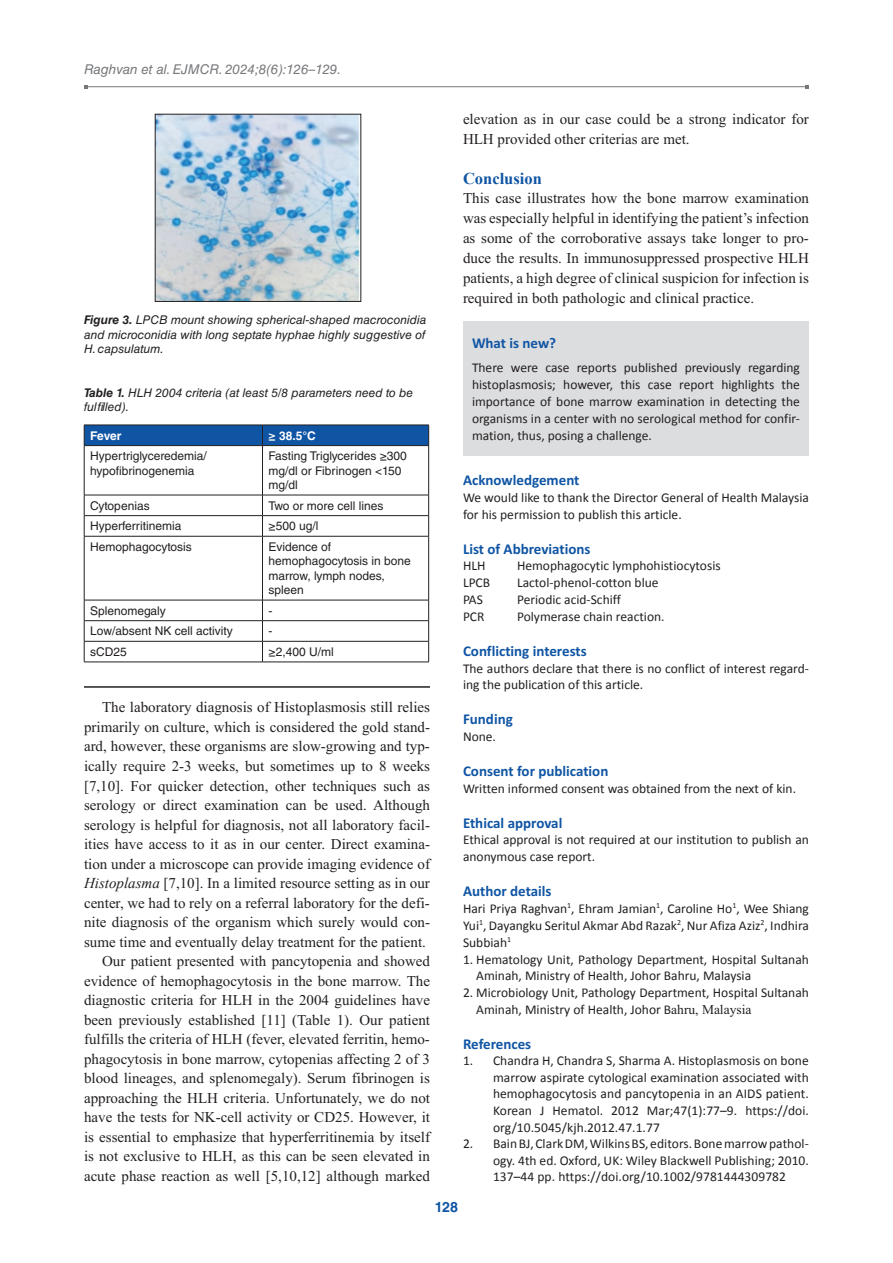
<style>
.page{position:relative;width:893px;height:1263px;background:#fff}
.page>*{position:absolute;margin:0;border:0;box-sizing:border-box;transform-origin:0 0}
.t1{font:700 16.5px "Times New Roman";color:#1055a4}
.t2{font:15px/19.5px "Times New Roman";color:#231f20;text-align:right}
.t3{font:700 15px "Calibri";color:#1055a4}
.t4{font:700 14.25px "Helvetica LT Std";color:#1055a4}
.t5{font:13.5px/16.8px "Calibri";color:#231f20}
.t6{font:italic 13.5px "Helvetica LT Std";color:#76787b}
.t7{font:12px/14.4px "Helvetica LT Std";color:#231f20}
.t8{font:italic 12px/14.4px "Helvetica LT Std";color:#231f20;text-align:justify}
.t9{font:700 12px "Helvetica LT Std";letter-spacing:-.015em;color:#fff}
.s1{font-weight:700}
.s2{font-style:italic}
.s3{font-family:"Times New Roman"}
</style>
<div class="page">
<hr style="left:85px;top:86px;width:722px;height:1px;background:#76787b">
<div style="left:463px;top:322px;width:346px;height:34px;background:#dcdddf"></div>
<div style="left:463px;top:353px;width:346px;height:103px;background:#dcdddf"></div>
<img style="left:157px;top:116px;width:202px;height:184px">
<div style="left:155px;top:114px;width:206px;height:188px;border:1px solid #231f20"></div>
<div style="left:84px;top:425px;width:345px;height:20px;background:#1055a4"></div>
<hr style="left:84px;top:445px;width:178px;height:1px;background:#231f20">
<hr style="left:84px;top:446px;width:1px;height:49px;background:#231f20">
<hr style="left:262px;top:445px;width:167px;height:1px;background:#231f20">
<hr style="left:262px;top:446px;width:1px;height:49px;background:#231f20">
<hr style="left:428px;top:446px;width:1px;height:49px;background:#231f20">
<hr style="left:84px;top:495px;width:178px;height:1px;background:#231f20">
<hr style="left:262px;top:495px;width:167px;height:1px;background:#231f20">
<hr style="left:84px;top:515px;width:178px;height:1px;background:#231f20">
<svg style="left:84px;top:495px;width:1px;height:41px"></svg>
<hr style="left:262px;top:515px;width:167px;height:1px;background:#231f20">
<svg style="left:262px;top:495px;width:1px;height:41px"></svg>
<svg style="left:428px;top:495px;width:1px;height:41px"></svg>
<hr style="left:84px;top:536px;width:178px;height:1px;background:#231f20">
<hr style="left:84px;top:536px;width:1px;height:64px;background:#231f20">
<hr style="left:262px;top:536px;width:167px;height:1px;background:#231f20">
<hr style="left:262px;top:536px;width:1px;height:64px;background:#231f20">
<hr style="left:428px;top:536px;width:1px;height:64px;background:#231f20">
<hr style="left:84px;top:600px;width:178px;height:1px;background:#231f20">
<hr style="left:262px;top:600px;width:167px;height:1px;background:#231f20">
<hr style="left:84px;top:620px;width:178px;height:1px;background:#231f20">
<hr style="left:262px;top:620px;width:167px;height:1px;background:#231f20">
<hr style="left:84px;top:641px;width:178px;height:1px;background:#231f20">
<svg style="left:84px;top:600px;width:1px;height:62px"></svg>
<hr style="left:262px;top:641px;width:167px;height:1px;background:#231f20">
<svg style="left:262px;top:600px;width:1px;height:62px"></svg>
<svg style="left:428px;top:600px;width:1px;height:62px"></svg>
<hr style="left:84px;top:662px;width:178px;height:1px;background:#231f20">
<hr style="left:262px;top:662px;width:167px;height:1px;background:#231f20">
<hr style="left:84px;top:686px;width:346px;height:2px;background:#231f20">
<p class="t6" style="left:84px;top:61px;width:259px">Raghvan et al. EJMCR. 2024;8(6):126–129.</p>
<p class="t8" style="left:84px;top:313px;width:344px"><span class="s1">Figure 3.</span> LPCB mount showing spherical-shaped macroconidia and microconidia with long septate hyphae highly suggestive of H. capsulatum.</p>
<p class="t8" style="left:84px;top:385px;width:331px"><span class="s1">Table 1.</span> HLH 2004 criteria (at least 5/8 parameters need to be fulfilled).</p>
<p class="t9" style="left:90px;top:428px;width:33px">Fever</p>
<p class="t9" style="left:268px;top:428px;width:49px">≥ 38.5°C</p>
<p class="t7" style="left:90px;top:449px;width:118px">Hypertriglyceredemia/ hypofibrinogenemia</p>
<p class="t7" style="left:268px;top:449px;width:140px">Fasting Triglycerides ≥300 mg/dl or Fibrinogen &lt;150 mg/dl</p>
<p class="t7" style="left:90px;top:498px;width:61px">Cytopenias</p>
<p class="t7" style="left:268px;top:498px;width:116px">Two or more cell lines</p>
<p class="t7" style="left:90px;top:519px;width:93px">Hyperferritinemia</p>
<p class="t7" style="left:268px;top:519px;width:51px">≥500 ug/l</p>
<p class="t7" style="left:90px;top:539px;width:103px">Hemophagocytosis</p>
<p class="t7" style="left:268px;top:539px;width:144px">Evidence of hemophagocytosis in bone marrow, lymph nodes, spleen</p>
<p class="t7" style="left:90px;top:603px;width:77px">Splenomegaly</p>
<p class="t7" style="left:268px;top:603px;width:5px">-</p>
<p class="t7" style="left:90px;top:624px;width:144px">Low/absent NK cell activity</p>
<p class="t7" style="left:268px;top:624px;width:5px">-</p>
<p class="t7" style="left:90px;top:644px;width:38px">sCD25</p>
<p class="t7" style="left:268px;top:644px;width:67px">≥2,400 U/ml</p>
<p class="t2" style="left:84px;top:697px;width:347px">The laboratory diagnosis of Histoplasmosis still relies primarily on culture, which is considered the gold stand&shy;ard, however, these organisms are slow-growing and typ&shy;ically require 2-3 weeks, but sometimes up to 8 weeks [7,10]. For quicker detection, other techniques such as serology or direct examination can be used. Although serology is helpful for diagnosis, not all laboratory facil&shy;ities have access to it as in our center. Direct examina&shy;tion under a microscope can provide imaging evidence of <span class="s2">Histoplasma</span> [7,10]. In a limited resource setting as in our center, we had to rely on a referral laboratory for the defi&shy;nite diagnosis of the organism which surely would con&shy;sume time and eventually delay treatment for the patient.<br>Our patient presented with pancytopenia and showed evidence of hemophagocytosis in the bone marrow. The diagnostic criteria for HLH in the 2004 guidelines have been previously established [11] (Table 1). Our patient fulfills the criteria of HLH (fever, elevated ferritin, hemo&shy;phagocytosis in bone marrow, cytopenias affecting 2 of 3 blood lineages, and splenomegaly). Serum fibrinogen is approaching the HLH criteria. Unfortunately, we do not have the tests for NK-cell activity or CD25. However, it is essential to emphasize that hyperferritinemia by itself is not exclusive to HLH, as this can be seen elevated in acute phase reaction as well [5,10,12] although marked</p>
<p class="t2" style="left:463px;top:109px;width:347px;text-align:left">elevation as in our case could be a strong indicator for<br>HLH provided other criterias are met.</p>
<p class="t1" style="left:463px;top:167px;width:80px">Conclusion</p>
<p class="t2" style="left:463px;top:188px;width:347px;text-align:justify">This case illustrates how the bone marrow examination was especially helpful in identifying the patient’s infection as some of the corroborative assays take longer to pro&shy;duce the results. In immunosuppressed prospective HLH patients, a high degree of clinical suspicion for infection is required in both pathologic and clinical practice.</p>
<p class="t3" style="left:472px;top:334px;width:86px">What is new?</p>
<p class="t5" style="left:472px;top:359px;width:329px;text-align:justify">There were case reports published previously regarding histoplasmosis; however, this case report highlights the importance of bone marrow examination in detecting the organisms in a center with no serological method for confir&shy;mation, thus, posing a challenge.</p>
<p class="t3" style="left:463px;top:471px;width:118px">Acknowledgement</p>
<p class="t5" style="left:463px;top:489px;width:347px">We would like to thank the Director General of Health Malaysia for his permission to publish this article.</p>
<p class="t3" style="left:463px;top:539px;width:129px">List of Abbreviations</p>
<p class="t5" style="left:463px;top:557px;width:24px">HLH</p>
<p class="t5" style="left:517px;top:557px;width:205px">Hemophagocytic lymphohistiocytosis</p>
<p class="t5" style="left:463px;top:574px;width:29px">LPCB</p>
<p class="t5" style="left:517px;top:574px;width:143px">Lactol-phenol-cotton blue</p>
<p class="t5" style="left:463px;top:591px;width:21px">PAS</p>
<p class="t5" style="left:517px;top:591px;width:106px">Periodic acid-Schiff</p>
<p class="t5" style="left:463px;top:608px;width:23px">PCR</p>
<p class="t5" style="left:517px;top:608px;width:149px">Polymerase chain reaction.</p>
<p class="t3" style="left:463px;top:641px;width:125px">Conflicting interests</p>
<p class="t5" style="left:463px;top:660px;width:347px">The authors declare that there is no conflict of interest regard&shy;ing the publication of this article.</p>
<p class="t3" style="left:463px;top:710px;width:51px">Funding</p>
<p class="t5" style="left:463px;top:728px;width:35px">None.</p>
<p class="t3" style="left:463px;top:762px;width:147px">Consent for publication</p>
<p class="t5" style="left:463px;top:780px;width:335px">Written informed consent was obtained from the next of kin.</p>
<p class="t3" style="left:463px;top:813px;width:101px">Ethical approval</p>
<p class="t5" style="left:463px;top:832px;width:347px">Ethical approval is not required at our institution to publish an anonymous case report.</p>
<p class="t3" style="left:463px;top:882px;width:90px">Author details</p>
<p class="t5" style="left:463px;top:900px;width:347px;text-align:justify">Hari Priya Raghvan<sup>1</sup>, Ehram Jamian<sup>1</sup>, Caroline Ho<sup>1</sup>, Wee Shiang Yui<sup>1</sup>, Dayangku Seritul Akmar Abd Razak<sup>2</sup>, Nur Afiza Aziz<sup>2</sup>, Indhira Subbiah<sup>1</sup></p>
<p class="t5" style="left:476px;top:951px;width:334px;text-indent:-13px">1. Hematology Unit, Pathology Department, Hospital Sultanah<br>Aminah, Ministry of Health, Johor Bahru, Malaysia</p>
<p class="t5" style="left:476px;top:984px;width:334px;text-indent:-13px">2. Microbiology Unit, Pathology Department, Hospital Sultanah<br>Aminah, Ministry of Health, Johor B<span class="s3">ahru, Malaysia</span></p>
<p class="t3" style="left:463px;top:1034px;width:70px">References</p>
<p class="t5" style="left:493px;top:1053px;width:317px;text-align:justify;text-indent:-30px">1. Chandra H, Chandra S, Sharma A. Histoplasmosis on bone marrow aspirate cytological examination associated with hemophagocytosis and pancytopenia in an AIDS patient.<br>Korean J Hematol. 2012 Mar;47(1):77–9. https://doi. org/10.5045/kjh.2012.47.1.77</p>
<p class="t5" style="left:493px;top:1135px;width:317px;text-align:justify;text-indent:-30px">2. Bain BJ, Clark DM, Wilkins BS, editors. Bone marrow pathol&shy;ogy. 4th ed. Oxford, UK: Wiley Blackwell Publishing; 2010.<br>137–44 pp. https://doi.org/10.1002/9781444309782</p>
<p class="t4" style="left:435px;top:1198px;width:25px">128</p>
</div>
